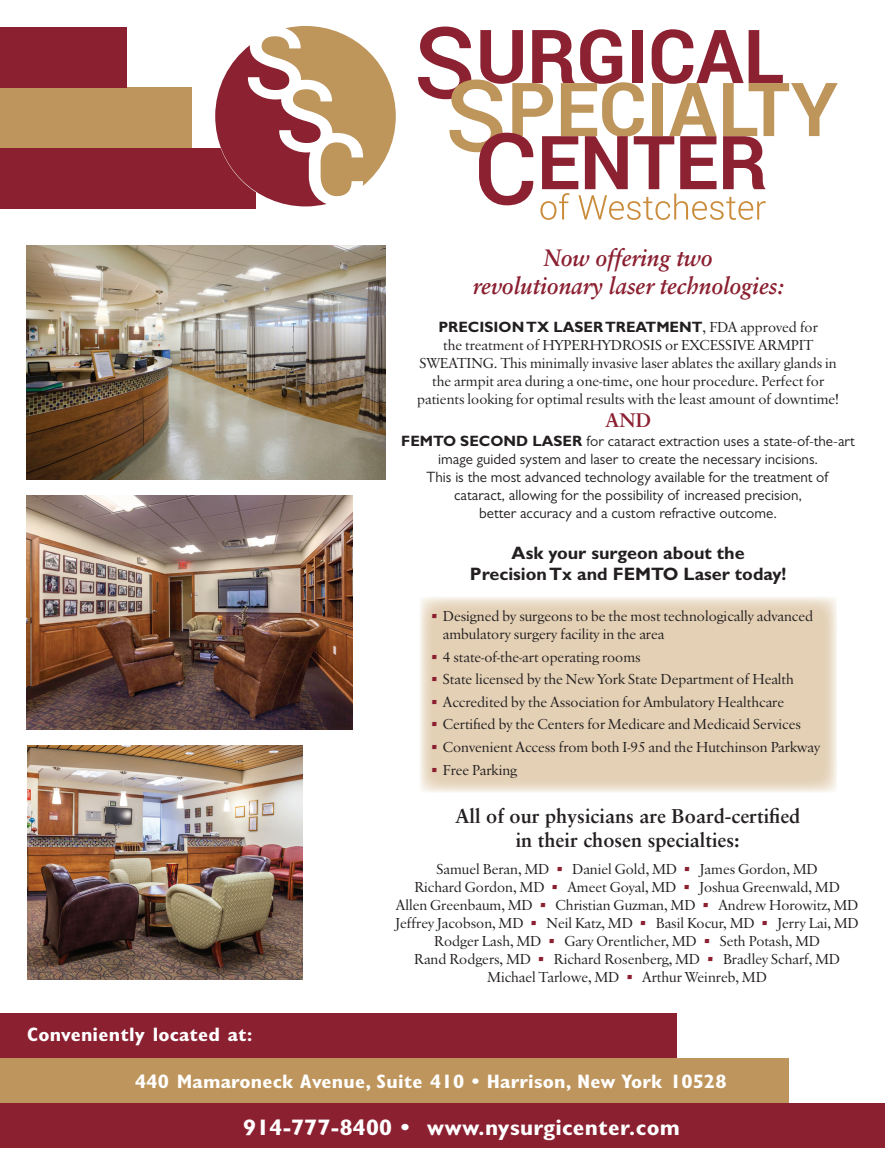
<style>
.page{position:relative;width:885px;height:1175px;background:#fff}
.page>*{position:absolute;margin:0;border:0;box-sizing:border-box;transform-origin:0 0}
.t1{font:italic 700 23.7px/28.5px "Sabon";color:#8b2031;text-align:center;scale:.92 1}
.t2{font:700 condensed 22.5px "Gill Sans";letter-spacing:.01em;color:#fff;scale:1.1 1}
.t3{font:700 19.95px/24px "Sabon";color:#231f20;text-align:center}
.t4{font:700 19.65px "Sabon";color:#8b2031}
.t5{font:700 condensed 19.5px "Gill Sans";letter-spacing:.01em;color:#fff;scale:1.1 1}
.t6{font:700 18px/21.6px "Gill Sans Std";color:#231f20;text-align:center}
.t7{font:15px/18px "Sabon Rmn";color:#231f20;text-align:center}
.t8{font:15px/18px "Gill Sans";color:#231f20;text-align:center}
.t9{font:700 15px "Gill Sans Std";color:#231f20}
.s1{font-family:"Sabon Rmn";font-weight:400}
.s2{font-family:"Gill Sans Std";font-weight:700}
.s3{font-family:"Itc Eras";color:#8b2031}
</style>
<div class="page">
<div style="left:0;top:1103px;width:884px;height:45px;background:#8b2031"></div>
<div style="left:0;top:1058px;width:787px;height:44px;background:#be955c"></div>
<div style="left:0;top:1013px;width:675px;height:45px;background:#8b2031"></div>
<div style="left:0;top:148px;width:255px;height:61px;background:#8b2031"></div>
<div style="left:0;top:87px;width:191px;height:61px;background:#be955c"></div>
<div style="left:0;top:27px;width:127px;height:60px;background:#8b2031"></div>
<svg style="left:418px;top:27px;width:419px;height:193px"></svg>
<svg style="left:215px;top:26px;width:180px;height:180px"></svg>
<img style="left:27px;top:245px;width:358px;height:234px">
<img style="left:27px;top:745px;width:275px;height:234px">
<img style="left:27px;top:495px;width:325px;height:234px">
<h1 class="t1" style="left:472px;top:243px;width:339px">Now offering two<br>revolutionary laser technologies:</h1>
<p class="t9" style="left:438px;top:318px;width:381px">PRECISION TX LASER TREATMENT<span class="s1">, FDA approved for</span></p>
<p class="t7" style="left:417px;top:337px;width:423px">the treatment of HYPERHYDROSIS or EXCESSIVE ARMPIT SWEATING. This minimally invasive laser ablates the axillary glands in the armpit area during a one-time, one hour procedure. Perfect for patients looking for optimal results with the least amount of downtime!</p>
<h3 class="t4" style="left:605px;top:408px;width:47px">AND</h3>
<p class="t8" style="left:401px;top:431px;width:455px"><span class="s2">FEMTO SECOND LASER</span> for cataract extraction uses a state-of-the-art image guided system and laser to create the necessary incisions.<br>This is the most advanced technology available for the treatment of cataract, allowing for the possibility of increased precision,<br>better accuracy and a custom refractive outcome.</p>
<p class="t6" style="left:469px;top:542px;width:318px">Ask your surgeon about the<br>Precision Tx and FEMTO Laser today!</p>
<p class="t7" style="left:442px;top:608px;width:371px;text-align:left;text-indent:-13px"><span class="s3">•</span> Designed by surgeons to be the most technologically advanced ambulatory surgery facility in the area</p>
<p class="t7" style="left:430px;top:649px;width:212px"><span class="s3">•</span> 4 state-of-the-art operating rooms</p>
<p class="t7" style="left:430px;top:671px;width:365px"><span class="s3">•</span> State licensed by the New York State Department of Health</p>
<p class="t7" style="left:430px;top:694px;width:355px"><span class="s3">•</span> Accredited by the Association for Ambulatory Healthcare</p>
<p class="t7" style="left:430px;top:716px;width:372px"><span class="s3">•</span> Certified by the Centers for Medicare and Medicaid Services</p>
<p class="t7" style="left:430px;top:739px;width:392px"><span class="s3">•</span> Convenient Access from both I-95 and the Hutchinson Parkway</p>
<p class="t7" style="left:430px;top:761px;width:89px"><span class="s3">•</span> Free Parking</p>
<h3 class="t3" style="left:455px;top:803px;width:346px">All of our physicians are Board-certified in their chosen specialties:</h3>
<p class="t7" style="left:395px;top:861px;width:464px">Samuel Beran, MD <span class="s3">•</span> Daniel Gold, MD <span class="s3">•</span> James Gordon, MD<br>Richard Gordon, MD <span class="s3">•</span> Ameet Goyal, MD <span class="s3">•</span> Joshua Greenwald, MD<br>Allen Greenbaum, MD <span class="s3">•</span> Christian Guzman, MD <span class="s3">•</span> Andrew Horowitz, MD Jeffrey Jacobson, MD <span class="s3">•</span> Neil Katz, MD <span class="s3">•</span> Basil Kocur, MD <span class="s3">•</span> Jerry Lai, MD Rodger Lash, MD <span class="s3">•</span> Gary Orentlicher, MD <span class="s3">•</span> Seth Potash, MD<br>Rand Rodgers, MD <span class="s3">•</span> Richard Rosenberg, MD <span class="s3">•</span> Bradley Scharf, MD Michael Tarlowe, MD <span class="s3">•</span> Arthur Weinreb, MD</p>
<h3 class="t5" style="left:27px;top:1022px;width:206px">Conveniently located at:</h3>
<h3 class="t5" style="left:135px;top:1069px;width:539px">440 Mamaroneck Avenue, Suite 410 • Harrison, New York 10528</h3>
<h2 class="t2" style="left:243px;top:1114px;width:398px">914-777-8400 • www.nysurgicenter.com</h2>
</div>
